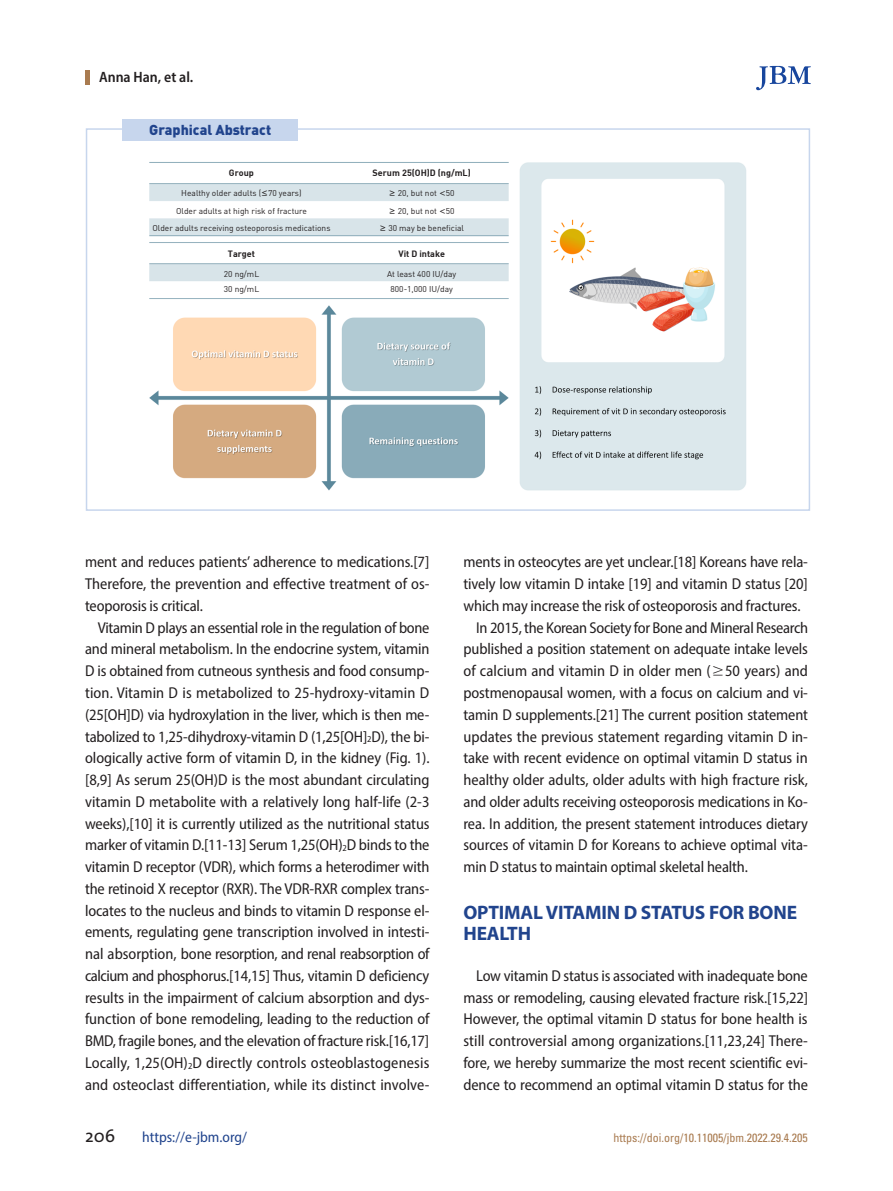
<style>
.page{position:relative;width:893px;height:1191px;background:#fff}
.page>*{position:absolute;margin:0;border:0;box-sizing:border-box;transform-origin:0 0}
.jbm_대제목{font:700 19.5px/21.8px "Myriad Pro";letter-spacing:-.01em;color:#21448d}
.t1{font:18px "The Mix";color:#231f20}
.jbm_본문{font:semi-condensed 15.75px/21.8px "Myriad Pro";letter-spacing:-.005em;color:#231f20;text-align:justify}
.t2{font:semi-condensed 15px "Myriad Pro";color:#21448d}
.jbm_하시라-이름{font:600 semi-condensed 15px "Myriad Pro";color:#231f20}
.jbm_그림지문{font:900 14.25px "DIN Pro";color:#21448d}
.t3{font:condensed 12px "Univers LT Std";color:#a97b50}
.t4{font:9px "Dinbol";color:#231f20}
.t5{font:8.4px "DIN Pro";color:#231f20}
.s1{font-family:"MS Reference Sans Serif"}
.s2{font-size:9.15px}
.s3{font-family:"Dotum";font-stretch:normal}
</style>
<div class="page">
<hr style="left:85px;top:70px;width:4px;height:15px;background:#a97b50">
<svg style="left:756px;top:66px;width:55px;height:24px"></svg>
<div style="left:86px;top:128px;width:724px;height:383px;border:2px solid #c7d6ed"></div>
<img style="left:149px;top:162px;width:597px;height:329px">
<div style="left:122px;top:119px;width:176px;height:21px;background:#c7d6ed"></div>
<p class="jbm_하시라-이름" style="left:99px;top:68px;width:96px">Anna Han, et al.</p>
<p class="jbm_그림지문" style="left:149px;top:120px;width:124px">Graphical Abstract</p>
<p class="t4" style="left:229px;top:167px;width:27px">Group</p>
<p class="t4" style="left:373px;top:167px;width:100px">Serum 25(OH)D (ng/mL)</p>
<p class="t5" style="left:181px;top:188px;width:122px">Healthy older adults (<span class="s1">≤</span>70 years)</p>
<p class="t5" style="left:176px;top:205px;width:132px">Older adults at high risk of fracture</p>
<p class="t5" style="left:152px;top:222px;width:180px">Older adults receiving osteoporosis medications</p>
<p class="t5" style="left:224px;top:268px;width:37px">20 ng/mL</p>
<p class="t5" style="left:224px;top:283px;width:37px">30 ng/mL</p>
<p class="t4" style="left:228px;top:248px;width:29px">Target</p>
<p class="t5" style="left:389px;top:188px;width:67px"><span class="s1">≥</span> 20, but not <span class="s1">&lt;</span>50</p>
<p class="t5" style="left:389px;top:205px;width:67px"><span class="s1">≥</span> 20, but not <span class="s1">&lt;</span>50</p>
<p class="t5" style="left:379px;top:222px;width:86px"><span class="s1">≥</span> 30 may be beneficial</p>
<p class="t4" style="left:398px;top:248px;width:48px">Vit D intake</p>
<p class="t5" style="left:387px;top:268px;width:71px">At least 400 IU/day</p>
<p class="t5" style="left:390px;top:283px;width:64px">800-1,000 IU/day</p>
<p class="jbm_본문" style="left:85px;top:551px;width:346px">ment and reduces patients’ adherence to medications.[7] Therefore, the prevention and effective treatment of os&shy;teoporosis is critical.</p>
<p class="jbm_본문" style="left:85px;top:616px;width:346px;text-indent:13px">Vitamin D plays an essential role in the regulation of bone and mineral metabolism. In the endocrine system, vitamin D is obtained from cutneous synthesis and food consump&shy;tion. Vitamin D is metabolized to 25-hydroxy-vitamin D (25[OH]D) via hydroxylation in the liver, which is then me&shy;tabolized to 1,25-dihydroxy-vitamin D (1,25[OH]<span class="s2">2</span>D), the bi&shy;ologically active form of vitamin D, in the kidney (Fig. 1). [8,9] As serum 25(OH)D is the most abundant circulating vitamin D metabolite with a relatively long half-life (2-3 weeks),[10] it is currently utilized as the nutritional status marker of vitamin D.[11-13] Serum 1,25(OH)<span class="s2">2</span>D binds to the vitamin D receptor (VDR), which forms a heterodimer with the retinoid X receptor (RXR). The VDR-RXR complex trans&shy;locates to the nucleus and binds to vitamin D response el&shy;ements, regulating gene transcription involved in intesti&shy;nal absorption, bone resorption, and renal reabsorption of calcium and phosphorus.[14,15] Thus, vitamin D deficiency results in the impairment of calcium absorption and dys&shy;function of bone remodeling, leading to the reduction of BMD, fragile bones, and the elevation of fracture risk.[16,17] Locally, 1,25(OH)<span class="s2">2</span>D directly controls osteoblastogenesis and osteoclast differentiation, while its distinct involve-</p>
<p class="jbm_본문" style="left:463px;top:551px;width:346px">ments in osteocytes are yet unclear.[18] Koreans have rela&shy;tively low vitamin D intake [19] and vitamin D status [20] which may increase the risk of osteoporosis and fractures.</p>
<p class="jbm_본문" style="left:463px;top:616px;width:346px;text-indent:13px">In 2015, the Korean Society for Bone and Mineral Research published a position statement on adequate intake levels of calcium and vitamin D in older men (<span class="s3">≥</span>50 years) and postmenopausal women, with a focus on calcium and vi&shy;tamin D supplements.[21] The current position statement updates the previous statement regarding vitamin D in&shy;take with recent evidence on optimal vitamin D status in healthy older adults, older adults with high fracture risk, and older adults receiving osteoporosis medications in Ko&shy;rea. In addition, the present statement introduces dietary sources of vitamin D for Koreans to achieve optimal vita&shy;min D status to maintain optimal skeletal health.</p>
<p class="jbm_대제목" style="left:463px;top:900px;width:335px">OPTIMAL VITAMIN D STATUS FOR BONE<br>HEALTH</p>
<p class="jbm_본문" style="left:463px;top:964px;width:346px;text-indent:13px">Low vitamin D status is associated with inadequate bone mass or remodeling, causing elevated fracture risk.[15,22] However, the optimal vitamin D status for bone health is still controversial among organizations.[11,23,24] There&shy;fore, we hereby summarize the most recent scientific evi&shy;dence to recommend an optimal vitamin D status for the</p>
<p class="t1" style="left:85px;top:1121px;width:32px">206</p>
<p class="t2" style="left:142px;top:1128px;width:106px">https://e-jbm.org/</p>
<p class="t3" style="left:613px;top:1130px;width:196px">https://doi.org/10.11005/jbm.2022.29.4.205</p>
</div>
